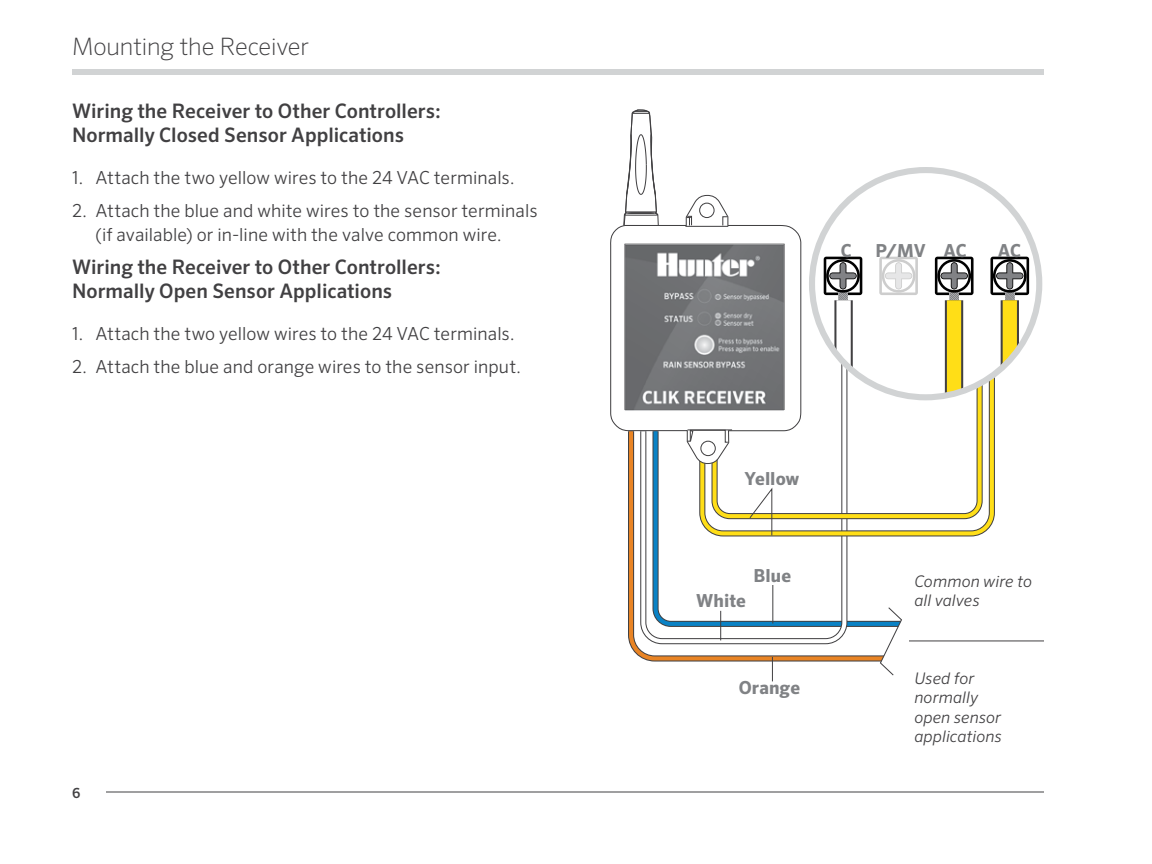
<style>
.page{position:relative;width:1152px;height:864px;background:#fff}
.page>*{position:absolute;margin:0;border:0;box-sizing:border-box;transform-origin:0 0}
.t1{font:200 24px "Sero Pro";letter-spacing:-.01em;color:#414042}
.t2{font:500 20px/24px "Sero Pro";letter-spacing:.005em;color:#414042}
.t3{font:300 18px/24px "Sero Pro";letter-spacing:.005em;color:#414042}
.t4{font:700 18px "Sero Pro";letter-spacing:.005em;color:#808285}
.t5{font:italic 300 16px/19.2px "Sero Pro";letter-spacing:.005em;color:#414042}
.t6{font:500 14px "Sero Pro";color:#414042}
</style>
<div class="page">
<div style="left:72px;top:69px;width:972px;height:6px;background:#d1d3d4"></div>
<hr style="left:72px;top:792px;width:972px;height:1px;background:#414042">
<div style="left:72px;top:776px;width:33px;height:33px;background:#fff"></div>
<svg style="left:628px;top:465px;width:251px;height:198px"></svg>
<svg style="left:850px;top:540px;width:29px;height:88px"></svg>
<svg style="left:639px;top:465px;width:209px;height:180px"></svg>
<svg style="left:696px;top:370px;width:302px;height:170px"></svg>
<svg style="left:698px;top:372px;width:298px;height:165px"></svg>
<svg style="left:626px;top:109px;width:30px;height:85px"></svg>
<svg style="left:610px;top:194px;width:192px;height:271px"></svg>
<hr style="left:685px;top:226px;width:43px;height:1px;background:#414042">
<svg style="left:722px;top:216px;width:7px;height:11px"></svg>
<svg style="left:685px;top:215px;width:8px;height:11px"></svg>
<div style="left:699px;top:203px;width:16px;height:15px;border:1px solid #414042;border-radius:50%"></div>
<img style="left:618px;top:241px;width:172px;height:172px">
<svg style="left:824px;top:257px;width:38px;height:43px"></svg>
<svg style="left:935px;top:257px;width:39px;height:65px"></svg>
<svg style="left:990px;top:257px;width:39px;height:65px"></svg>
<svg style="left:879px;top:257px;width:39px;height:38px"></svg>
<div style="left:945px;top:300px;width:18px;height:97px;background:#59543c"></div>
<div style="left:947px;top:300px;width:14px;height:97px;background:#ffde17"></div>
<svg style="left:834px;top:300px;width:19px;height:79px"></svg>
<svg style="left:836px;top:300px;width:15px;height:79px"></svg>
<svg style="left:1001px;top:300px;width:18px;height:73px"></svg>
<svg style="left:1003px;top:300px;width:14px;height:73px"></svg>
<div style="left:809px;top:167px;width:233px;height:233px;border:6px solid #d1d3d4;border-radius:50%"></div>
<svg style="left:879px;top:607px;width:23px;height:69px"></svg>
<hr style="left:909px;top:640px;width:135px;height:1px;background:#414042">
<svg style="left:686px;top:379px;width:298px;height:157px"></svg>
<hr style="left:772px;top:585px;width:1px;height:39px;background:#414042">
<svg style="left:720px;top:611px;width:1px;height:29px"></svg>
<svg style="left:772px;top:657px;width:1px;height:24px"></svg>
<h1 class="t1" style="left:72px;top:32px;width:239px">Mounting the Receiver</h1>
<p class="t2" style="left:72px;top:99px;width:370px">Wiring the Receiver to Other Controllers:<br>Normally Closed Sensor Applications</p>
<p class="t3" style="left:72px;top:165px;width:444px">1. Attach the two yellow wires to the 24 VAC terminals.</p>
<p class="t3" style="left:95px;top:198px;width:444px;text-indent:-23px">2. Attach the blue and white wires to the sensor terminals (if available) or in-line with the valve common wire.</p>
<p class="t2" style="left:72px;top:255px;width:370px">Wiring the Receiver to Other Controllers:<br>Normally Open Sensor Applications</p>
<p class="t3" style="left:72px;top:321px;width:444px">1. Attach the two yellow wires to the 24 VAC terminals.</p>
<p class="t3" style="left:72px;top:354px;width:451px">2. Attach the blue and orange wires to the sensor input.</p>
<p class="t6" style="left:72px;top:784px;width:10px">6</p>
<p class="t4" style="left:841px;top:240px;width:12px">C</p>
<p class="t4" style="left:876px;top:240px;width:92px">P/MV AC</p>
<p class="t4" style="left:998px;top:240px;width:25px">AC</p>
<p class="t4" style="left:744px;top:468px;width:56px">Yellow</p>
<p class="t4" style="left:696px;top:590px;width:51px">White</p>
<p class="t4" style="left:753px;top:564px;width:39px">Blue</p>
<p class="t4" style="left:739px;top:676px;width:63px">Orange</p>
<p class="t5" style="left:914px;top:572px;width:119px">Common wire to all valves</p>
<p class="t5" style="left:914px;top:669px;width:89px">Used for normally open sensor applications</p>
</div>
